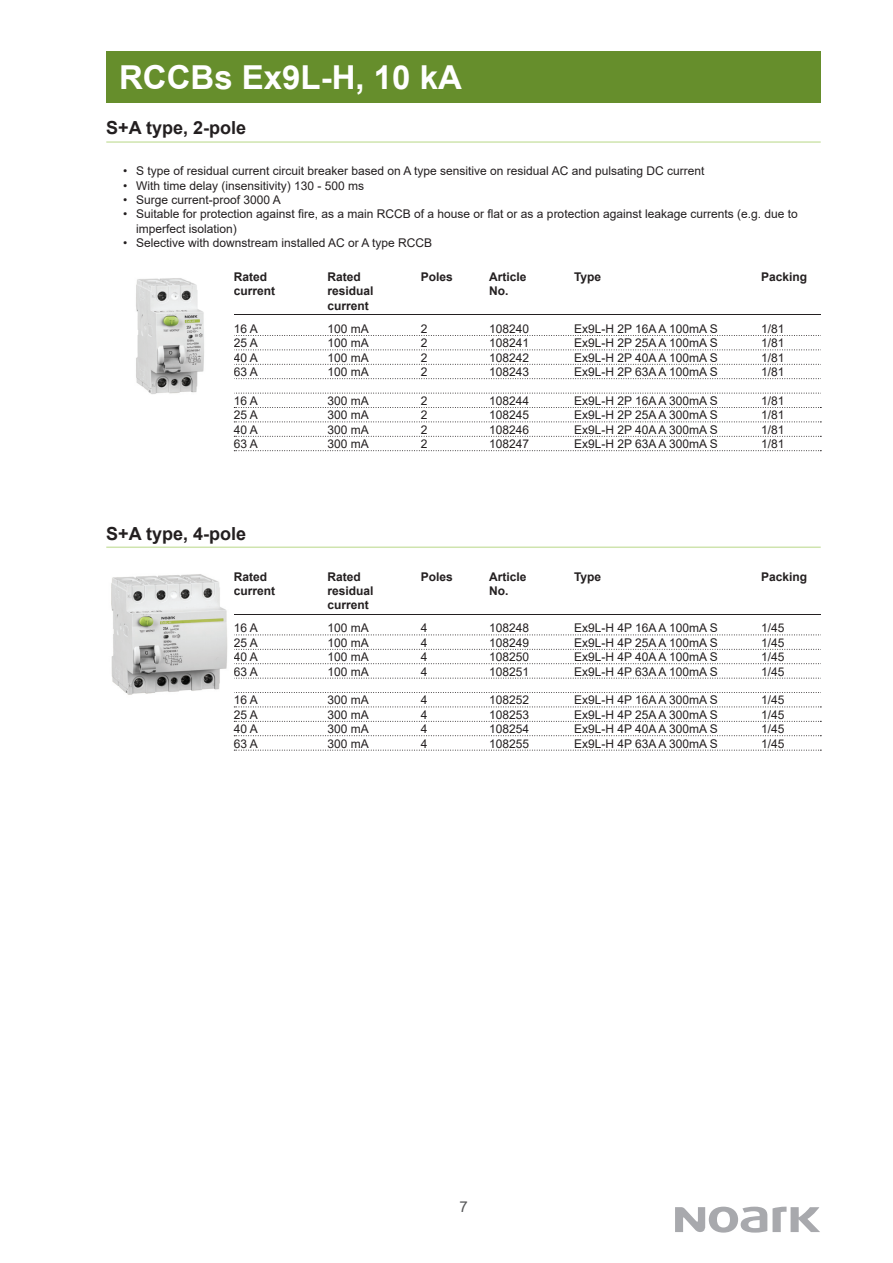
<style>
.page{position:relative;width:893px;height:1263px;background:#fff}
.page>*{position:absolute;margin:0;border:0;box-sizing:border-box;transform-origin:0 0}
.t1{font:700 33px "Arial";color:#fff}
.t2{font:700 18px "Arial";color:#231f20}
.t3{font:15px "Arial";color:#57585a}
.t4{font:12px/14.4px "Arial";color:#231f20}
.t5{font:700 12px "Arial";color:#231f20}
</style>
<div class="page">
<svg style="left:675px;top:1206px;width:145px;height:26px"></svg>
<div style="left:106px;top:51px;width:715px;height:51px;background:#668e2c"></div>
<svg style="left:234px;top:634px;width:587px;height:1px"></svg>
<svg style="left:234px;top:649px;width:587px;height:1px"></svg>
<svg style="left:234px;top:663px;width:587px;height:1px"></svg>
<svg style="left:234px;top:678px;width:587px;height:1px"></svg>
<svg style="left:234px;top:692px;width:587px;height:1px"></svg>
<svg style="left:234px;top:706px;width:587px;height:1px"></svg>
<svg style="left:234px;top:721px;width:587px;height:1px"></svg>
<svg style="left:234px;top:735px;width:587px;height:1px"></svg>
<svg style="left:234px;top:750px;width:587px;height:1px"></svg>
<hr style="left:234px;top:614px;width:587px;height:1px;background:#231f20">
<hr style="left:106px;top:546px;width:715px;height:2px;background:#cfe4ae">
<img style="left:111px;top:574px;width:117px;height:121px">
<svg style="left:234px;top:335px;width:587px;height:1px"></svg>
<svg style="left:234px;top:349px;width:587px;height:1px"></svg>
<svg style="left:234px;top:364px;width:587px;height:1px"></svg>
<svg style="left:234px;top:378px;width:587px;height:1px"></svg>
<svg style="left:234px;top:393px;width:587px;height:1px"></svg>
<svg style="left:234px;top:407px;width:587px;height:1px"></svg>
<svg style="left:234px;top:421px;width:587px;height:1px"></svg>
<svg style="left:234px;top:436px;width:587px;height:1px"></svg>
<svg style="left:234px;top:450px;width:587px;height:1px"></svg>
<hr style="left:234px;top:314px;width:587px;height:1px;background:#231f20">
<hr style="left:106px;top:141px;width:715px;height:2px;background:#cfe4ae">
<img style="left:136px;top:278px;width:68px;height:116px">
<h1 class="t1" style="left:119px;top:54px;width:344px">RCCBs Ex9L-H, 10 kA</h1>
<h2 class="t2" style="left:106px;top:115px;width:141px">S+A type, 2-pole</h2>
<p class="t4" style="left:123px;top:164px;width:583px">• S type of residual current circuit breaker based on A type sensitive on residual AC and pulsating DC current</p>
<p class="t4" style="left:123px;top:178px;width:242px">• With time delay (insensitivity) 130 - 500 ms</p>
<p class="t4" style="left:123px;top:193px;width:159px">• Surge current-proof 3000 A</p>
<p class="t4" style="left:136px;top:207px;width:663px;text-indent:-13px">• Suitable for protection against fire, as a main RCCB of a house or flat or as a protection against leakage currents (e.g. due to imperfect isolation)</p>
<p class="t4" style="left:123px;top:236px;width:310px">• Selective with downstream installed AC or A type RCCB</p>
<p class="t5" style="left:234px;top:268px;width:35px">Rated</p>
<p class="t5" style="left:327px;top:268px;width:35px">Rated</p>
<p class="t5" style="left:421px;top:268px;width:34px">Poles</p>
<p class="t5" style="left:489px;top:268px;width:39px">Article</p>
<p class="t5" style="left:574px;top:268px;width:29px">Type</p>
<p class="t5" style="left:761px;top:268px;width:48px">Packing</p>
<p class="t5" style="left:234px;top:283px;width:43px">current</p>
<p class="t5" style="left:327px;top:283px;width:48px">residual</p>
<p class="t5" style="left:489px;top:283px;width:21px">No.</p>
<p class="t5" style="left:327px;top:297px;width:43px">current</p>
<p class="t4" style="left:234px;top:321px;width:26px">16 A</p>
<p class="t4" style="left:327px;top:321px;width:43px">100 mA</p>
<p class="t4" style="left:421px;top:321px;width:8px">2</p>
<p class="t4" style="left:489px;top:321px;width:42px">108240</p>
<p class="t4" style="left:574px;top:321px;width:145px">Ex9L-H 2P 16A A 100mA S</p>
<p class="t4" style="left:761px;top:321px;width:25px">1/81</p>
<p class="t4" style="left:234px;top:336px;width:26px">25 A</p>
<p class="t4" style="left:327px;top:336px;width:43px">100 mA</p>
<p class="t4" style="left:421px;top:336px;width:8px">2</p>
<p class="t4" style="left:489px;top:336px;width:42px">108241</p>
<p class="t4" style="left:574px;top:336px;width:145px">Ex9L-H 2P 25A A 100mA S</p>
<p class="t4" style="left:761px;top:336px;width:25px">1/81</p>
<p class="t4" style="left:234px;top:350px;width:26px">40 A</p>
<p class="t4" style="left:327px;top:350px;width:43px">100 mA</p>
<p class="t4" style="left:421px;top:350px;width:8px">2</p>
<p class="t4" style="left:489px;top:350px;width:42px">108242</p>
<p class="t4" style="left:574px;top:350px;width:145px">Ex9L-H 2P 40A A 100mA S</p>
<p class="t4" style="left:761px;top:350px;width:25px">1/81</p>
<p class="t4" style="left:234px;top:365px;width:26px">63 A</p>
<p class="t4" style="left:327px;top:365px;width:43px">100 mA</p>
<p class="t4" style="left:421px;top:365px;width:8px">2</p>
<p class="t4" style="left:489px;top:365px;width:42px">108243</p>
<p class="t4" style="left:574px;top:365px;width:145px">Ex9L-H 2P 63A A 100mA S</p>
<p class="t4" style="left:761px;top:365px;width:25px">1/81</p>
<p class="t4" style="left:234px;top:393px;width:26px">16 A</p>
<p class="t4" style="left:327px;top:393px;width:43px">300 mA</p>
<p class="t4" style="left:421px;top:393px;width:8px">2</p>
<p class="t4" style="left:489px;top:393px;width:42px">108244</p>
<p class="t4" style="left:574px;top:393px;width:145px">Ex9L-H 2P 16A A 300mA S</p>
<p class="t4" style="left:761px;top:393px;width:25px">1/81</p>
<p class="t4" style="left:234px;top:408px;width:26px">25 A</p>
<p class="t4" style="left:327px;top:408px;width:43px">300 mA</p>
<p class="t4" style="left:421px;top:408px;width:8px">2</p>
<p class="t4" style="left:489px;top:408px;width:42px">108245</p>
<p class="t4" style="left:574px;top:408px;width:145px">Ex9L-H 2P 25A A 300mA S</p>
<p class="t4" style="left:761px;top:408px;width:25px">1/81</p>
<p class="t4" style="left:234px;top:422px;width:26px">40 A</p>
<p class="t4" style="left:327px;top:422px;width:43px">300 mA</p>
<p class="t4" style="left:421px;top:422px;width:8px">2</p>
<p class="t4" style="left:489px;top:422px;width:42px">108246</p>
<p class="t4" style="left:574px;top:422px;width:145px">Ex9L-H 2P 40A A 300mA S</p>
<p class="t4" style="left:761px;top:422px;width:25px">1/81</p>
<p class="t4" style="left:234px;top:437px;width:26px">63 A</p>
<p class="t4" style="left:327px;top:437px;width:43px">300 mA</p>
<p class="t4" style="left:421px;top:437px;width:8px">2</p>
<p class="t4" style="left:489px;top:437px;width:42px">108247</p>
<p class="t4" style="left:574px;top:437px;width:145px">Ex9L-H 2P 63A A 300mA S</p>
<p class="t4" style="left:761px;top:437px;width:25px">1/81</p>
<h2 class="t2" style="left:106px;top:520px;width:141px">S+A type, 4-pole</h2>
<p class="t5" style="left:234px;top:568px;width:35px">Rated</p>
<p class="t5" style="left:327px;top:568px;width:35px">Rated</p>
<p class="t5" style="left:421px;top:568px;width:34px">Poles</p>
<p class="t5" style="left:489px;top:568px;width:39px">Article</p>
<p class="t5" style="left:574px;top:568px;width:29px">Type</p>
<p class="t5" style="left:761px;top:568px;width:48px">Packing</p>
<p class="t5" style="left:234px;top:582px;width:43px">current</p>
<p class="t5" style="left:327px;top:582px;width:48px">residual</p>
<p class="t5" style="left:489px;top:582px;width:21px">No.</p>
<p class="t5" style="left:327px;top:597px;width:43px">current</p>
<p class="t4" style="left:234px;top:621px;width:26px">16 A</p>
<p class="t4" style="left:327px;top:621px;width:43px">100 mA</p>
<p class="t4" style="left:421px;top:621px;width:8px">4</p>
<p class="t4" style="left:489px;top:621px;width:42px">108248</p>
<p class="t4" style="left:574px;top:621px;width:145px">Ex9L-H 4P 16A A 100mA S</p>
<p class="t4" style="left:761px;top:621px;width:25px">1/45</p>
<p class="t4" style="left:234px;top:635px;width:26px">25 A</p>
<p class="t4" style="left:327px;top:635px;width:43px">100 mA</p>
<p class="t4" style="left:421px;top:635px;width:8px">4</p>
<p class="t4" style="left:489px;top:635px;width:42px">108249</p>
<p class="t4" style="left:574px;top:635px;width:145px">Ex9L-H 4P 25A A 100mA S</p>
<p class="t4" style="left:761px;top:635px;width:25px">1/45</p>
<p class="t4" style="left:234px;top:650px;width:26px">40 A</p>
<p class="t4" style="left:327px;top:650px;width:43px">100 mA</p>
<p class="t4" style="left:421px;top:650px;width:8px">4</p>
<p class="t4" style="left:489px;top:650px;width:42px">108250</p>
<p class="t4" style="left:574px;top:650px;width:145px">Ex9L-H 4P 40A A 100mA S</p>
<p class="t4" style="left:761px;top:650px;width:25px">1/45</p>
<p class="t4" style="left:234px;top:664px;width:26px">63 A</p>
<p class="t4" style="left:327px;top:664px;width:43px">100 mA</p>
<p class="t4" style="left:421px;top:664px;width:8px">4</p>
<p class="t4" style="left:489px;top:664px;width:42px">108251</p>
<p class="t4" style="left:574px;top:664px;width:145px">Ex9L-H 4P 63A A 100mA S</p>
<p class="t4" style="left:761px;top:664px;width:25px">1/45</p>
<p class="t4" style="left:234px;top:693px;width:26px">16 A</p>
<p class="t4" style="left:327px;top:693px;width:43px">300 mA</p>
<p class="t4" style="left:421px;top:693px;width:8px">4</p>
<p class="t4" style="left:489px;top:693px;width:42px">108252</p>
<p class="t4" style="left:574px;top:693px;width:145px">Ex9L-H 4P 16A A 300mA S</p>
<p class="t4" style="left:761px;top:693px;width:25px">1/45</p>
<p class="t4" style="left:234px;top:707px;width:26px">25 A</p>
<p class="t4" style="left:327px;top:707px;width:43px">300 mA</p>
<p class="t4" style="left:421px;top:707px;width:8px">4</p>
<p class="t4" style="left:489px;top:707px;width:42px">108253</p>
<p class="t4" style="left:574px;top:707px;width:145px">Ex9L-H 4P 25A A 300mA S</p>
<p class="t4" style="left:761px;top:707px;width:25px">1/45</p>
<p class="t4" style="left:234px;top:722px;width:26px">40 A</p>
<p class="t4" style="left:327px;top:722px;width:43px">300 mA</p>
<p class="t4" style="left:421px;top:722px;width:8px">4</p>
<p class="t4" style="left:489px;top:722px;width:42px">108254</p>
<p class="t4" style="left:574px;top:722px;width:145px">Ex9L-H 4P 40A A 300mA S</p>
<p class="t4" style="left:761px;top:722px;width:25px">1/45</p>
<p class="t4" style="left:234px;top:736px;width:26px">63 A</p>
<p class="t4" style="left:327px;top:736px;width:43px">300 mA</p>
<p class="t4" style="left:421px;top:736px;width:8px">4</p>
<p class="t4" style="left:489px;top:736px;width:42px">108255</p>
<p class="t4" style="left:574px;top:736px;width:145px">Ex9L-H 4P 63A A 300mA S</p>
<p class="t4" style="left:761px;top:736px;width:25px">1/45</p>
<p class="t3" style="left:459px;top:1197px;width:10px">7</p>
</div>
